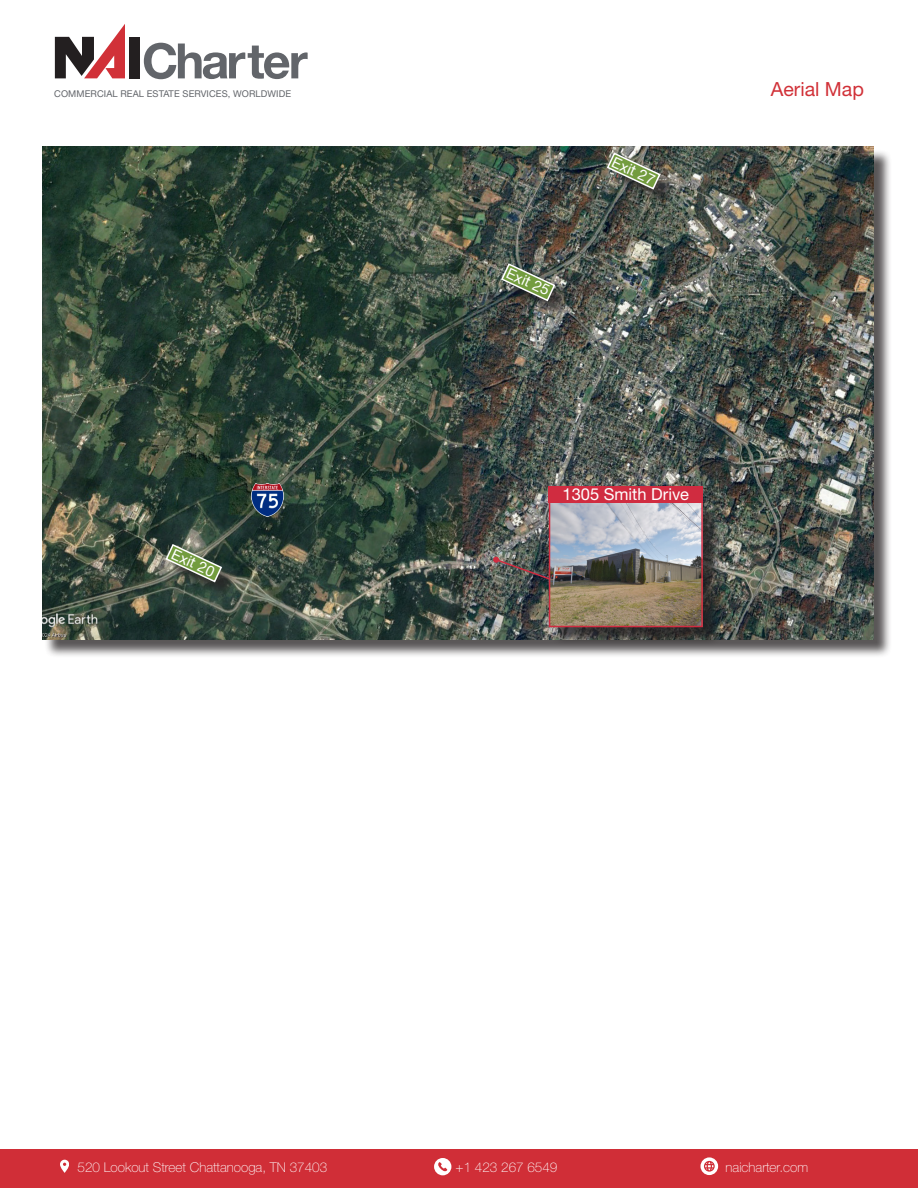
<style>
.page{position:relative;width:918px;height:1188px;background:#fff}
.page>*{position:absolute;margin:0;border:0;box-sizing:border-box;transform-origin:0 0}
.t1{font:19.5px "Helvetica Neue LT Std";color:#d13138}
.t2{font:16.5px "Helvetica Neue LT Std";color:#fff}
.t3{font:15px "Helvetica Neue LT Std";color:#fff}
.t4{font:100 13.5px "Helvetica Neue LT Std";color:#fff}
.t5{font:9.3px "Helvetica Neue LT Std";letter-spacing:.01em;color:#62656a}
</style>
<div class="page">
<div style="left:0;top:1149px;width:918px;height:39px;background:#d02e37"></div>
<div style="left:129px;top:37px;width:11px;height:41px;background:#231f20"></div>
<svg style="left:55px;top:24px;width:70px;height:54px"></svg>
<svg style="left:144px;top:43px;width:164px;height:36px"></svg>
<svg style="left:60px;top:1159px;width:9px;height:14px"></svg>
<svg style="left:434px;top:1158px;width:17px;height:17px"></svg>
<svg style="left:700px;top:1157px;width:18px;height:18px"></svg>
<div style="left:44px;top:149px;width:849px;height:509px;background:#231f20;opacity:.75"></div>
<img style="left:42px;top:147px;width:832px;height:492px">
<svg style="left:494px;top:558px;width:55px;height:23px"></svg>
<div style="left:493px;top:556px;width:6px;height:7px;background:#d02c40;border-radius:3px"></div>
<div style="left:551px;top:503px;width:171px;height:143px;background:#231f20;opacity:.75"></div>
<img style="left:552px;top:504px;width:148px;height:120px">
<div style="left:549px;top:501px;width:154px;height:126px;border:2px solid #d02c40"></div>
<img style="left:251px;top:484px;width:33px;height:32px">
<div style="left:549px;top:486px;width:154px;height:16px;background:#d02c40"></div>
<div style="left:169px;top:547px;width:71px;height:53px;background:#231f20;opacity:.75"></div>
<svg style="left:164px;top:543px;width:59px;height:40px;background:#6c7d5a"></svg>
<div style="left:504px;top:267px;width:69px;height:52px;background:#231f20;opacity:.75"></div>
<svg style="left:500px;top:262px;width:56px;height:40px;background:#687958"></svg>
<div style="left:610px;top:156px;width:68px;height:51px;background:#231f20;opacity:.75"></div>
<svg style="left:606px;top:151px;width:56px;height:40px;background:#72805f"></svg>
<p class="t5" style="left:54px;top:89px;width:238px">COMMERCIAL REAL ESTATE SERVICES, WORLDWIDE</p>
<p class="t1" style="left:771px;top:78px;width:95px">Aerial Map</p>
<p class="t3" style="left:176px;top:545px;width:47px;rotate:25deg">Exit 20</p>
<p class="t3" style="left:511px;top:264px;width:47px;rotate:25deg">Exit 25</p>
<p class="t3" style="left:616px;top:153px;width:47px;rotate:25deg">Exit 27</p>
<p class="t2" style="left:563px;top:484px;width:128px">1305 Smith Drive</p>
<p class="t4" style="left:78px;top:1160px;width:251px">520 Lookout Street Chattanooga, TN 37403</p>
<p class="t4" style="left:456px;top:1160px;width:103px">+1 423 267 6549</p>
<p class="t4" style="left:726px;top:1160px;width:84px">naicharter.com</p>
</div>
